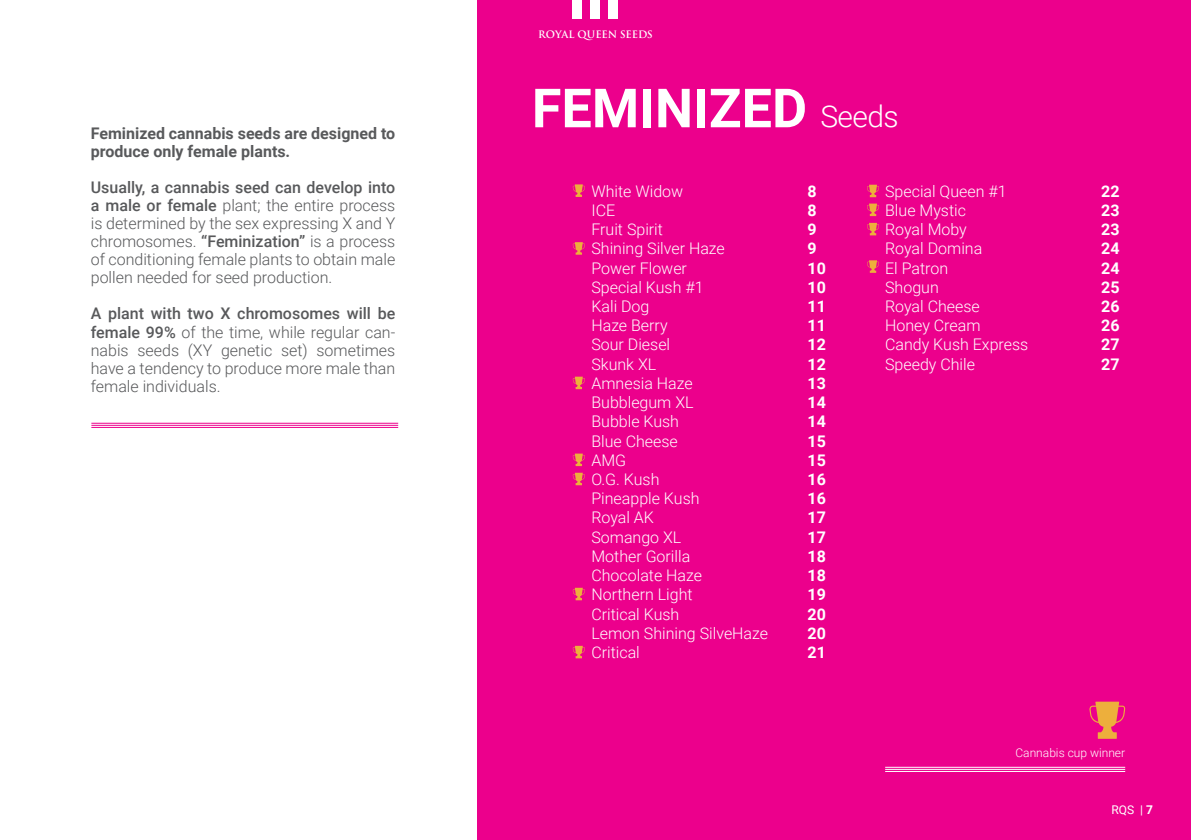
<style>
.page{position:relative;width:1191px;height:840px;background:#fff}
.page>*{position:absolute;margin:0;border:0;box-sizing:border-box;transform-origin:0 0}
.t1{font:700 54px "Roboto";color:#fff}
.t2{font:300 16px "Roboto";color:#fff}
.t3{font:300 16px/18px "Roboto";color:#58595b;text-align:justify}
.t4{font:700 16px "Roboto";color:#fff}
.t5{font:700 16px/18px "Roboto";color:#58595b}
.t6{font:300 12px "Roboto";color:#fff}
.t7{font:12px "Roboto";color:#fff}
.t8{font:600 10px "Trajan Pro 3";letter-spacing:-.01em;color:#fff}
.s1{font-weight:500}
.s2{font-weight:300;font-size:30px}
.s3{font-weight:700}
</style>
<div class="page">
<div style="left:478px;top:0;width:713px;height:839px;background:#ec008c"></div>
<svg style="left:573px;top:184px;width:12px;height:13px"></svg>
<svg style="left:867px;top:203px;width:12px;height:13px"></svg>
<svg style="left:867px;top:185px;width:12px;height:12px"></svg>
<svg style="left:867px;top:223px;width:12px;height:12px"></svg>
<svg style="left:867px;top:260px;width:12px;height:13px"></svg>
<svg style="left:573px;top:242px;width:12px;height:12px"></svg>
<svg style="left:573px;top:376px;width:12px;height:13px"></svg>
<svg style="left:573px;top:453px;width:12px;height:13px"></svg>
<svg style="left:573px;top:472px;width:12px;height:13px"></svg>
<svg style="left:573px;top:587px;width:12px;height:13px"></svg>
<svg style="left:573px;top:645px;width:12px;height:13px"></svg>
<div style="left:572px;top:0;width:10px;height:18px;background:#fff"></div>
<div style="left:590px;top:0;width:9px;height:18px;background:#fff"></div>
<div style="left:608px;top:0;width:9px;height:18px;background:#fff"></div>
<hr style="left:885px;top:770px;width:240px;height:1px;background:#fff">
<hr style="left:885px;top:768px;width:240px;height:1px;background:#fff">
<hr style="left:885px;top:766px;width:240px;height:1px;background:#fff">
<svg style="left:1089px;top:701px;width:36px;height:37px"></svg>
<hr style="left:91px;top:427px;width:307px;height:1px;background:#ec008c">
<hr style="left:91px;top:424px;width:307px;height:1px;background:#ec008c">
<hr style="left:91px;top:422px;width:307px;height:1px;background:#ec008c">
<p class="t5" style="left:91px;top:124px;width:306px">Feminized cannabis seeds are designed to produce only female plants.</p>
<p class="t3" style="left:91px;top:178px;width:306px"><span class="s1">Usually, a cannabis seed can develop into a male or female</span> plant; the entire process is determined by the sex expressing X and Y chromosomes. <span class="s1">“Feminization”</span> is a process of conditioning female plants to obtain male pollen needed for seed production.</p>
<p class="t3" style="left:91px;top:304px;width:306px"><span class="s1">A plant with two X chromosomes will be female 99%</span> of the time, while regular can&shy;nabis seeds (XY genetic set) sometimes have a tendency to produce more male than female individuals.</p>
<p class="t8" style="left:538px;top:27px;width:116px">ROYAL QUEEN SEEDS</p>
<h1 class="t1" style="left:532px;top:70px;width:368px">FEMINIZED <span class="s2">Seeds</span></h1>
<p class="t2" style="left:591px;top:180px;width:93px">White Widow</p>
<p class="t4" style="left:807px;top:180px;width:11px">8</p>
<p class="t2" style="left:591px;top:199px;width:25px">ICE</p>
<p class="t4" style="left:807px;top:199px;width:11px">8</p>
<p class="t2" style="left:591px;top:218px;width:73px">Fruit Spirit</p>
<p class="t4" style="left:807px;top:218px;width:11px">9</p>
<p class="t2" style="left:591px;top:237px;width:135px">Shining Silver Haze</p>
<p class="t4" style="left:807px;top:237px;width:11px">9</p>
<p class="t2" style="left:591px;top:256px;width:97px">Power Flower</p>
<p class="t4" style="left:807px;top:256px;width:20px">10</p>
<p class="t2" style="left:591px;top:276px;width:114px">Special Kush #1</p>
<p class="t4" style="left:807px;top:276px;width:20px">10</p>
<p class="t2" style="left:591px;top:295px;width:60px">Kali Dog</p>
<p class="t4" style="left:807px;top:295px;width:20px">11</p>
<p class="t2" style="left:591px;top:314px;width:78px">Haze Berry</p>
<p class="t4" style="left:807px;top:314px;width:20px">11</p>
<p class="t2" style="left:591px;top:333px;width:80px">Sour Diesel</p>
<p class="t4" style="left:807px;top:333px;width:20px">12</p>
<p class="t2" style="left:591px;top:352px;width:66px">Skunk XL</p>
<p class="t4" style="left:807px;top:352px;width:20px">12</p>
<p class="t2" style="left:591px;top:372px;width:103px">Amnesia Haze</p>
<p class="t4" style="left:807px;top:372px;width:20px">13</p>
<p class="t2" style="left:591px;top:391px;width:104px">Bubblegum XL</p>
<p class="t4" style="left:807px;top:391px;width:20px">14</p>
<p class="t2" style="left:591px;top:410px;width:89px">Bubble Kush</p>
<p class="t4" style="left:807px;top:410px;width:20px">14</p>
<p class="t2" style="left:591px;top:429px;width:88px">Blue Cheese</p>
<p class="t4" style="left:807px;top:429px;width:20px">15</p>
<p class="t2" style="left:591px;top:448px;width:36px">AMG</p>
<p class="t4" style="left:807px;top:448px;width:20px">15</p>
<p class="t2" style="left:591px;top:468px;width:70px">O.G. Kush</p>
<p class="t4" style="left:807px;top:468px;width:20px">16</p>
<p class="t2" style="left:591px;top:487px;width:110px">Pineapple Kush</p>
<p class="t4" style="left:807px;top:487px;width:20px">16</p>
<p class="t2" style="left:591px;top:506px;width:64px">Royal AK</p>
<p class="t4" style="left:807px;top:506px;width:20px">17</p>
<p class="t2" style="left:591px;top:525px;width:91px">Somango XL</p>
<p class="t4" style="left:807px;top:525px;width:20px">17</p>
<p class="t2" style="left:591px;top:544px;width:100px">Mother Gorilla</p>
<p class="t4" style="left:807px;top:544px;width:20px">18</p>
<p class="t2" style="left:591px;top:564px;width:112px">Chocolate Haze</p>
<p class="t4" style="left:807px;top:564px;width:20px">18</p>
<p class="t2" style="left:591px;top:583px;width:103px">Northern Light</p>
<p class="t4" style="left:807px;top:583px;width:20px">19</p>
<p class="t2" style="left:591px;top:602px;width:89px">Critical Kush</p>
<p class="t4" style="left:807px;top:602px;width:20px">20</p>
<p class="t2" style="left:591px;top:621px;width:178px">Lemon Shining SilveHaze</p>
<p class="t4" style="left:807px;top:621px;width:20px">20</p>
<p class="t2" style="left:591px;top:640px;width:50px">Critical</p>
<p class="t4" style="left:807px;top:640px;width:20px">21</p>
<p class="t2" style="left:885px;top:180px;width:123px">Special Queen #1</p>
<p class="t4" style="left:1101px;top:180px;width:20px">22</p>
<p class="t2" style="left:885px;top:199px;width:82px">Blue Mystic</p>
<p class="t4" style="left:1101px;top:199px;width:20px">23</p>
<p class="t2" style="left:885px;top:218px;width:83px">Royal Moby</p>
<p class="t4" style="left:1101px;top:218px;width:20px">23</p>
<p class="t2" style="left:885px;top:237px;width:99px">Royal Domina</p>
<p class="t4" style="left:1101px;top:237px;width:20px">24</p>
<p class="t2" style="left:885px;top:256px;width:65px">El Patron</p>
<p class="t4" style="left:1101px;top:256px;width:20px">24</p>
<p class="t2" style="left:885px;top:276px;width:55px">Shogun</p>
<p class="t4" style="left:1101px;top:276px;width:20px">25</p>
<p class="t2" style="left:885px;top:295px;width:96px">Royal Cheese</p>
<p class="t4" style="left:1101px;top:295px;width:20px">26</p>
<p class="t2" style="left:885px;top:314px;width:97px">Honey Cream</p>
<p class="t4" style="left:1101px;top:314px;width:20px">26</p>
<p class="t2" style="left:885px;top:333px;width:145px">Candy Kush Express</p>
<p class="t4" style="left:1101px;top:333px;width:20px">27</p>
<p class="t2" style="left:885px;top:352px;width:91px">Speedy Chile</p>
<p class="t4" style="left:1101px;top:352px;width:20px">27</p>
<p class="t6" style="left:1015px;top:743px;width:111px">Cannabis cup winner</p>
<p class="t7" style="left:1111px;top:801px;width:43px">RQS | <span class="s3">7</span></p>
</div>
